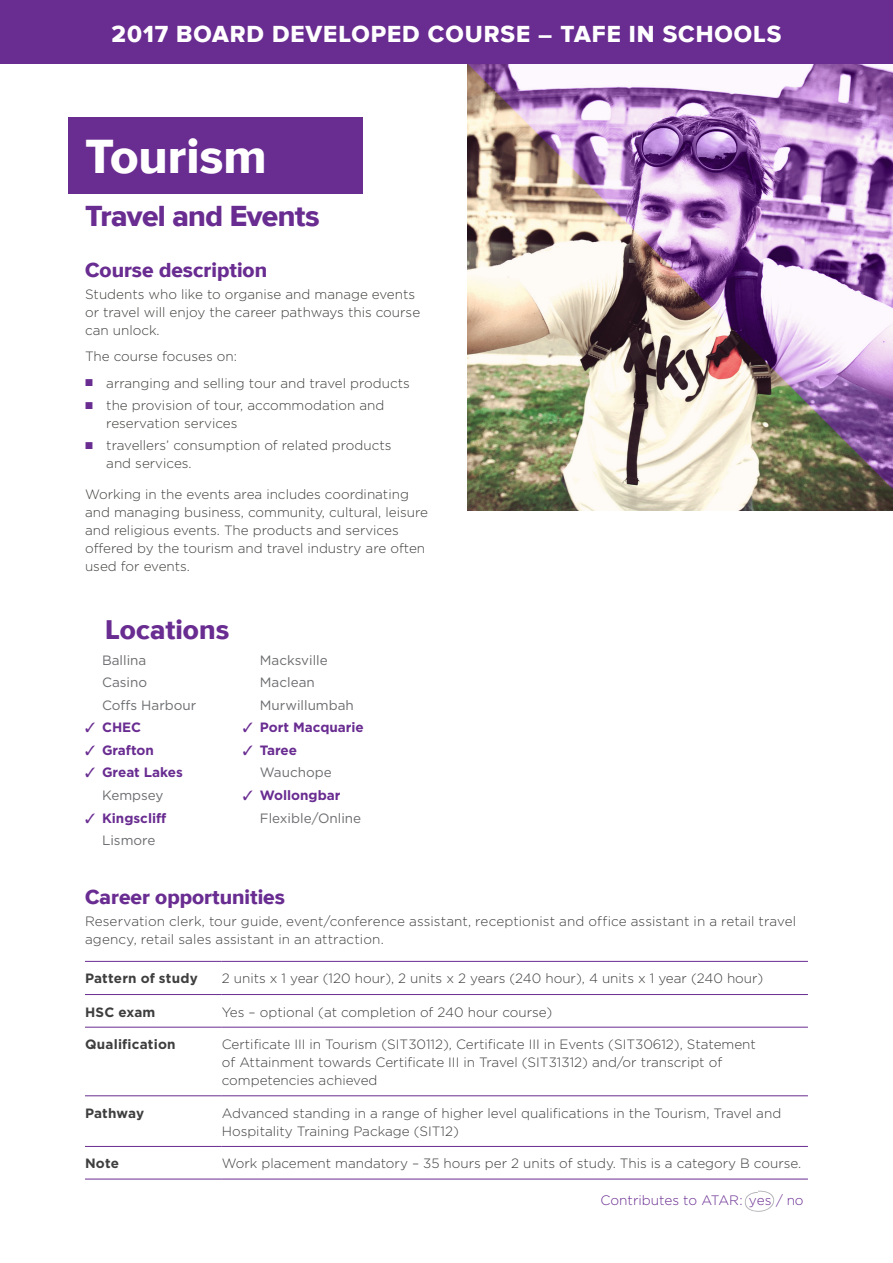
<style>
.page{position:relative;width:893px;height:1263px;background:#fff}
.page>*{position:absolute;margin:0;border:0;box-sizing:border-box;transform-origin:0 0}
.t1{font:49.5px "Proxima Nova Extrabld";color:#fff}
.t2{font:30px "Proxima Nova Extrabld";letter-spacing:-.02em;color:#692c91}
.t3{font:28.05px "Proxima Nova Extrabld";color:#692c91}
.t4{font:24px "Proxima Nova Extrabld";letter-spacing:.04em;color:#fff}
.t5{font:21px "Proxima Nova Extrabld";color:#692c91}
.t6{font:300 13.65px "Gotham HTF";color:#692c91}
.t7{font:300 13.5px/18px "Gotham HTF";color:#3e3e3f}
.t8{font:300 13.5px/18px "Gotham HTF";color:#3e3e3c}
.t9{font:13.5px/22.5px "Gotham HTF";color:#6c6d70}
.t10{font:700 13.5px/22.5px "Gotham HTF";color:#692c91;text-align:center}
.t11{font:700 13.5px "Gotham HTF";letter-spacing:.015em;color:#3e3e3f}
.s1{font-family:"Proxima Nova Extrabld";font-weight:400;font-size:12px;color:#692c91}
.s2{font-weight:400;color:#6c6d70}
.s3{color:#692c91}
.s4{font-weight:700;color:#692c91}
</style>
<div class="page">
<hr style="left:85px;top:961px;width:137px;height:1px;background:#692c91">
<hr style="left:222px;top:961px;width:586px;height:1px;background:#692c91">
<hr style="left:85px;top:994px;width:137px;height:1px;background:#692c91">
<hr style="left:222px;top:994px;width:586px;height:1px;background:#692c91">
<hr style="left:85px;top:1027px;width:137px;height:1px;background:#692c91">
<hr style="left:222px;top:1027px;width:586px;height:1px;background:#692c91">
<hr style="left:85px;top:1095px;width:137px;height:1px;background:#692c91">
<hr style="left:222px;top:1095px;width:586px;height:1px;background:#692c91">
<hr style="left:85px;top:1146px;width:137px;height:1px;background:#692c91">
<hr style="left:222px;top:1146px;width:586px;height:1px;background:#692c91">
<hr style="left:85px;top:1179px;width:137px;height:1px;background:#692c91">
<hr style="left:222px;top:1179px;width:586px;height:1px;background:#692c91">
<img style="left:468px;top:64px;width:425px;height:446px">
<div style="left:0;top:0;width:893px;height:64px;background:#692c91"></div>
<svg style="left:744px;top:1190px;width:31px;height:22px"></svg>
<div style="left:68px;top:117px;width:295px;height:76px;background:#692c91"></div>
<h3 class="t4" style="left:112px;top:20px;width:671px">2017 BOARD DEVELOPED COURSE – TAFE IN SCHOOLS</h3>
<h1 class="t1" style="left:85px;top:128px;width:183px">Tourism</h1>
<h2 class="t2" style="left:85px;top:199px;width:236px">Travel and Events</h2>
<h3 class="t5" style="left:85px;top:258px;width:184px">Course description</h3>
<p class="t8" style="left:85px;top:285px;width:337px">Students who like to organise and manage events or travel will enjoy the career pathways this course can unlock.</p>
<p class="t8" style="left:85px;top:347px;width:154px">The course focuses on:</p>
<p class="t8" style="left:85px;top:374px;width:326px"><span class="s1">■</span> arranging and selling tour and travel products</p>
<p class="t8" style="left:106px;top:396px;width:280px;text-indent:-21px"><span class="s1">■</span> the provision of tour, accommodation and reservation services</p>
<p class="t8" style="left:106px;top:437px;width:287px;text-indent:-21px"><span class="s1">■</span> travellers’ consumption of related products and services.</p>
<p class="t8" style="left:85px;top:485px;width:344px">Working in the events area includes coordinating and managing business, community, cultural, leisure and religious events. The products and services offered by the tourism and travel industry are often used for events.</p>
<h3 class="t3" style="left:105px;top:613px;width:126px">Locations</h3>
<p class="t9" style="left:102px;top:648px;width:96px">Ballina<br>Casino<br>Coffs Harbour</p>
<p class="t10" style="left:85px;top:716px;width:58px">✓ CHEC</p>
<p class="t10" style="left:85px;top:738px;width:70px">✓ Grafton</p>
<p class="t10" style="left:85px;top:761px;width:99px">✓ Great Lakes<br><span class="s2">Kempsey</span></p>
<p class="t10" style="left:85px;top:806px;width:83px">✓ Kingscliff<br><span class="s2">Lismore</span></p>
<p class="t9" style="left:260px;top:648px;width:96px">Macksville<br>Maclean<br>Murwillumbah</p>
<p class="t10" style="left:243px;top:716px;width:123px">✓ Port Macquarie</p>
<p class="t9" style="left:260px;top:738px;width:73px;text-indent:-17px"><span class="s3">✓</span> <span class="s4">Taree<br></span>Wauchope</p>
<p class="t9" style="left:260px;top:784px;width:103px;text-indent:-17px"><span class="s3">✓</span> <span class="s4">Wollongbar<br></span>Flexible/Online</p>
<h3 class="t5" style="left:85px;top:885px;width:201px">Career opportunities</h3>
<p class="t7" style="left:85px;top:912px;width:713px">Reservation clerk, tour guide, event/conference assistant, receptionist and office assistant in a retail travel agency, retail sales assistant in an attraction.</p>
<p class="t11" style="left:85px;top:971px;width:114px">Pattern of study</p>
<p class="t7" style="left:222px;top:969px;width:543px">2 units x 1 year (120 hour), 2 units x 2 years (240 hour), 4 units x 1 year (240 hour)</p>
<p class="t11" style="left:85px;top:1004px;width:72px">HSC exam</p>
<p class="t7" style="left:222px;top:1002px;width:332px">Yes – optional (at completion of 240 hour course)</p>
<p class="t11" style="left:85px;top:1036px;width:92px">Qualification</p>
<p class="t7" style="left:222px;top:1035px;width:536px">Certificate III in Tourism (SIT30112), Certificate III in Events (SIT30612), Statement of Attainment towards Certificate III in Travel (SIT31312) and/or transcript of competencies achieved</p>
<p class="t11" style="left:85px;top:1105px;width:61px">Pathway</p>
<p class="t7" style="left:222px;top:1104px;width:561px">Advanced standing in a range of higher level qualifications in the Tourism, Travel and<br>Hospitality Training Package (SIT12)</p>
<p class="t11" style="left:85px;top:1156px;width:36px">Note</p>
<p class="t7" style="left:222px;top:1154px;width:581px">Work placement mandatory – 35 hours per 2 units of study. This is a category B course.</p>
<p class="t6" style="left:601px;top:1193px;width:205px">Contributes to ATAR: yes / no</p>
</div>
